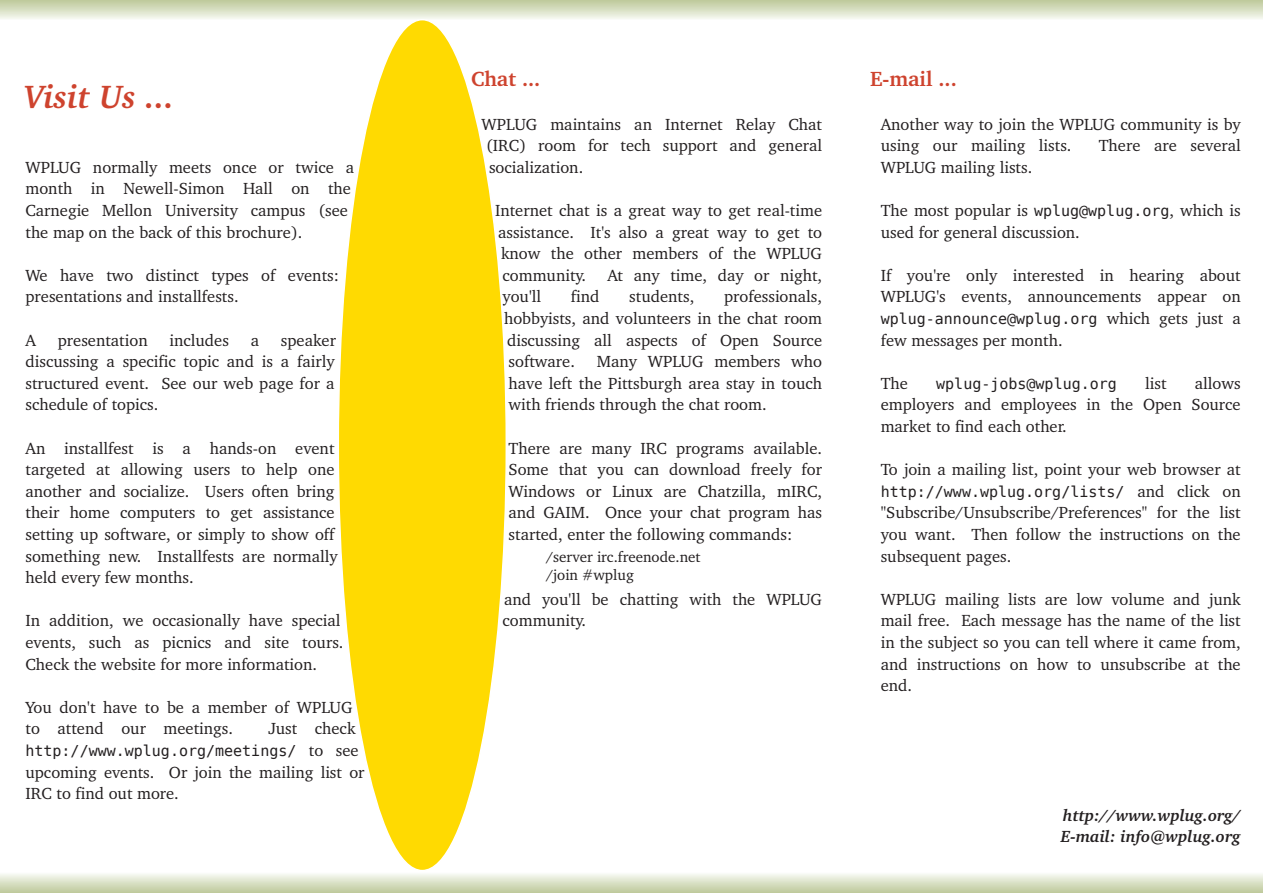
<style>
.page{position:relative;width:1263px;height:893px;background:#fff}
.page>*{position:absolute;margin:0;border:0;box-sizing:border-box;transform-origin:0 0}
.t1{font:italic 700 33px "Charter BT";letter-spacing:.03em;color:#ce432e}
.t2{font:700 21px "Charter BT";letter-spacing:-.03em;color:#ce432e}
.t3{font:16.5px/21.6px "Charter BT";letter-spacing:-.01em;color:#231f20}
.t4{font:16.5px/21.6px "Charter BT";letter-spacing:.015em;color:#231f20}
.t5{font:italic 700 16.5px/21.6px "Charter BT";letter-spacing:.005em;color:#231f20}
.t6{font:16.5px "Charter BT";letter-spacing:.065em;color:#231f20}
.t7{font:16.5px "Charter BT";letter-spacing:.02em;color:#231f20}
.t8{font:15px "Bitstream Vera Sans Mono";color:#231f20}
.t9{font:15px/18px "Charter BT";letter-spacing:-.01em;color:#231f20}
.s1{font-family:"Charter BT";font-size:16.5px}
.s2{font-family:"Bitstream Vera Sans Mono";font-size:15px}
</style>
<div class="page">
<svg style="left:0;top:874px;width:1263px;height:19px"></svg>
<svg style="left:0;top:0;width:1263px;height:19px"></svg>
<div style="left:338px;top:20px;width:168px;height:850px;background:#ffda01;border-radius:50%"></div>
<h1 class="t1" style="left:24px;top:84px;width:158px">VisitUs ...</h1>
<p class="t3" style="left:26px;top:158px;width:331px">W PLUG norm ally m e e ts once or tw ice a m onth</p>
<p class="t3" style="left:26px;top:179px;width:324px;text-indent:65px">in Ne w e ll-Sim on H all on th e<br>Carne gie M e llon Unive rsity cam pus (se e th e m ap on th e back ofth is broch ure).</p>
<p class="t3" style="left:26px;top:266px;width:315px">W e h ave tw o distinct type s of e ve nts: pre se ntations and installfe sts.</p>
<p class="t3" style="left:26px;top:331px;width:11px">A</p>
<p class="t3" style="left:58px;top:331px;width:91px">pre se ntation</p>
<p class="t7" style="left:170px;top:333px;width:60px">include s</p>
<p class="t3" style="left:251px;top:331px;width:10px">a</p>
<p class="t3" style="left:26px;top:331px;width:312px;text-align:justify;text-indent:255px">speak er discussing a spe cific topic and is a fairly structured event. See our w eb page for a sch e dule oftopics.</p>
<p class="t3" style="left:26px;top:439px;width:315px">An installfe st is a h ands-on e ve nt targe te d at allow ing use rs to h e lp one anoth e r and socialize . Use rs ofte n bring th e ir h om e com pute rs to ge t assistance se tting up softw are , or sim ply to sh ow off som e th ing ne w . Installfe sts are norm ally h eld every few month s.</p>
<p class="t3" style="left:26px;top:611px;width:326px">In addition, w e occasionally h ave spe cial e ve nts, such as picnics and site tours.<br>Ch e ck th e w e bsite for m ore inform ation.</p>
<p class="t3" style="left:26px;top:698px;width:329px">You don't h ave to be a m em ber of W PLUG to atte nd our m e e tings.</p>
<p class="t3" style="left:268px;top:719px;width:85px">Just ch eck</p>
<p class="t8" style="left:26px;top:742px;width:332px">http://www.wplug.org/meetings/ <span class="s1">to se e</span></p>
<p class="t3" style="left:26px;top:763px;width:341px">upcom ing e ve nts. O r join th e m ailing list or<br>IRC to find outm ore .</p>
<p class="t2" style="left:471px;top:71px;width:75px">Ch at...</p>
<p class="t3" style="left:482px;top:115px;width:351px">W PLUG m aintains an Inte rne t Re lay Ch at (IRC) room for te ch support and ge ne ral socialization.</p>
<p class="t3" style="left:495px;top:201px;width:329px">Inte rne t ch at is a gre at w ay to ge t re al-tim e assistance . It's also a gre at w ay to ge t to know th e oth er members of th e W PLUG com m unity. At any tim e , day or nigh t, you'll find</p>
<p class="t3" style="left:504px;top:287px;width:320px;text-indent:220px">profe ssionals, h obbyists, and volunte e rs in th e ch at room discussing all aspe cts of O pe n Source softw are. Many W PLUG m em bers w h o h ave le ft th e Pittsburgh are a stay in touch w ith frie nds th rough th e ch atroom .</p>
<p class="t3" style="left:508px;top:439px;width:318px">Th e re are m any IRC program s available .<br>Som e th at you can dow nload fre e ly for W indow s or Linux are Ch atzilla, m IRC, and GAIM . O nce your ch at program h as starte d, e nte r th e follow ing com m ands:</p>
<p class="t9" style="left:546px;top:549px;width:160px">/se rve r irc.fre e node .ne t /join #w plug</p>
<p class="t3" style="left:502px;top:590px;width:322px">and you'llbe ch atting w ith th e W PLUG com m unity.</p>
<p class="t6" style="left:629px;top:290px;width:67px">students,</p>
<p class="t2" style="left:870px;top:71px;width:92px">E-m ail...</p>
<p class="t4" style="left:881px;top:115px;width:361px">Anoth e r w ay to join th e W PLUG com m unity is by using our m ailing lists.</p>
<p class="t3" style="left:1099px;top:136px;width:153px">Th e re are se ve ral</p>
<p class="t3" style="left:881px;top:158px;width:156px">W PLUG m ailing lists.</p>
<p class="t4" style="left:881px;top:201px;width:360px">Th e m ostpopular is <span class="s2">wplug@wplug.org</span>, w h ich is use d for ge ne raldiscussion.</p>
<p class="t3" style="left:881px;top:266px;width:365px">If you're only inte re ste d in h e aring about<br>W PLUG's e ve nts, announce m e nts appe ar on</p>
<p class="t8" style="left:881px;top:310px;width:362px">wplug-announce@wplug.org <span class="s1">w h ich ge ts just a</span></p>
<p class="t6" style="left:881px;top:333px;width:187px">few messages permonth .</p>
<p class="t3" style="left:881px;top:374px;width:26px">Th e</p>
<p class="t8" style="left:936px;top:375px;width:182px">wplug-jobs@wplug.org</p>
<p class="t3" style="left:1145px;top:374px;width:27px">list</p>
<p class="t3" style="left:881px;top:374px;width:360px;text-align:justify;text-indent:314px">allow s e m ploye rs and e m ploye e s in th e O pe n Source m ark e tto find e ach oth e r.</p>
<p class="t4" style="left:881px;top:460px;width:365px">To join a m ailing list, pointyour w e b brow se r at</p>
<p class="t8" style="left:881px;top:483px;width:361px">http://www.wplug.org/lists/ <span class="s1">and click on</span></p>
<p class="t4" style="left:881px;top:503px;width:365px">"Subscribe /Unsubscribe /Pre fe re nce s" for th e list you w ant. Th e n follow th e instructions on th e subsequentpages.</p>
<p class="t3" style="left:881px;top:590px;width:365px">W PLUG m ailing lists are low volum e and junk m ailfree. Each m essage h as th e nam e ofth e list in th e subjectso you can tellw h ere itcam e from , and instructions on h ow to unsubscribe at th e end.</p>
<p class="t5" style="left:1061px;top:806px;width:183px">h ttp://w w w .w plug.org/<br>E-m ail: info@ w plug.org</p>
</div>
